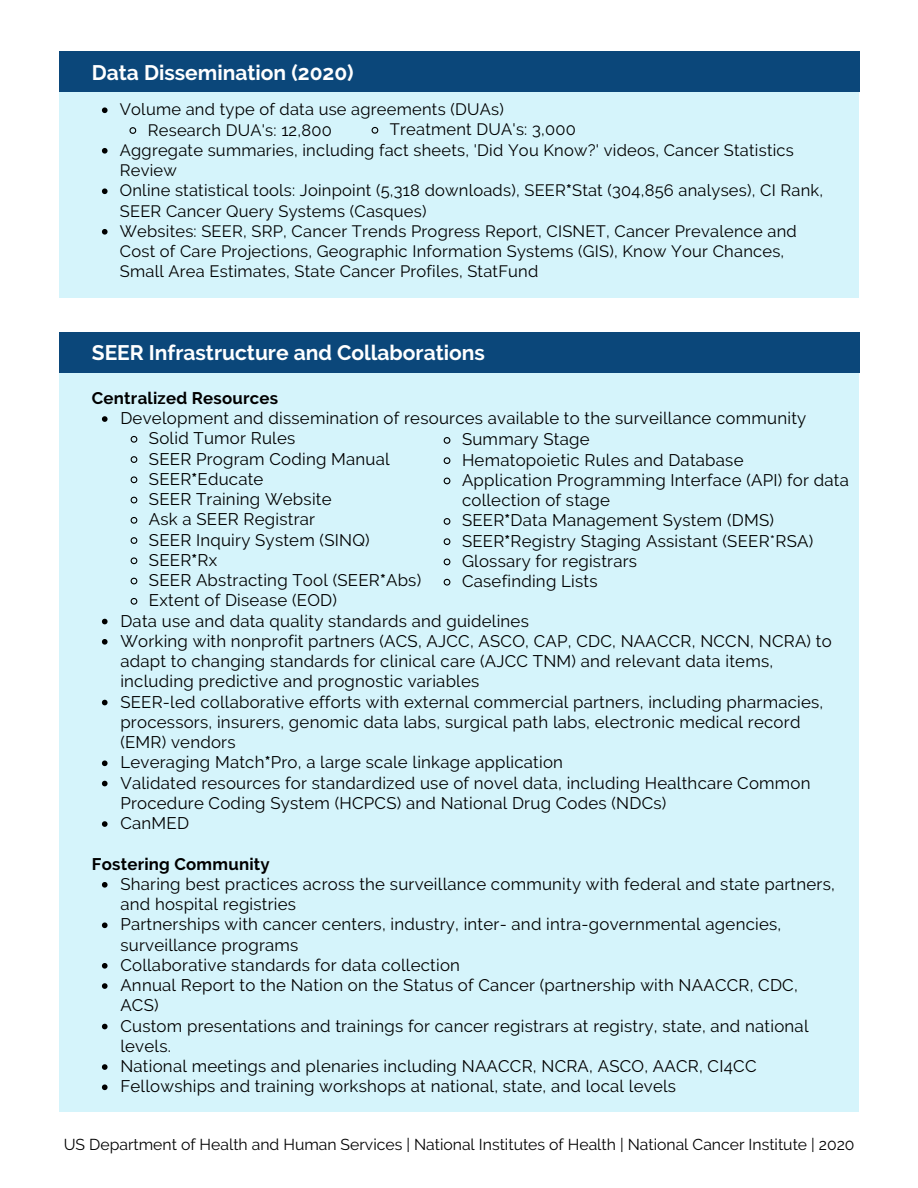
<style>
.page{position:relative;width:918px;height:1188px;background:#fff}
.page>*{position:absolute;margin:0;border:0;box-sizing:border-box;transform-origin:0 0}
.t1{font:700 21px "Raleway";color:#fff}
.t2{font:16.8px/20.2px "Raleway";letter-spacing:.015em;color:#000}
.t3{font:700 16.8px "Raleway";letter-spacing:.015em;color:#000}
.t4{font:16.5px/20.2px "Raleway";letter-spacing:.015em;color:#000}
.t5{font:15.75px "Raleway";color:#000}
.s1{font-weight:700}
</style>
<div class="page">
<div style="left:59px;top:52px;width:800px;height:40px;background:#0b477a"></div>
<div style="left:59px;top:92px;width:800px;height:206px;background:#d5f4fb"></div>
<div style="left:59px;top:337px;width:800px;height:774px;background:#d5f4fb"></div>
<div style="left:59px;top:332px;width:800px;height:41px;background:#0b477a"></div>
<svg style="left:102px;top:107px;width:6px;height:6px"></svg>
<svg style="left:129px;top:127px;width:8px;height:7px"></svg>
<svg style="left:102px;top:148px;width:6px;height:6px"></svg>
<svg style="left:102px;top:188px;width:6px;height:6px"></svg>
<svg style="left:102px;top:229px;width:6px;height:6px"></svg>
<svg style="left:371px;top:126px;width:8px;height:8px"></svg>
<svg style="left:102px;top:416px;width:6px;height:6px"></svg>
<svg style="left:130px;top:436px;width:8px;height:7px"></svg>
<svg style="left:130px;top:456px;width:8px;height:7px"></svg>
<svg style="left:130px;top:476px;width:8px;height:8px"></svg>
<svg style="left:130px;top:496px;width:8px;height:8px"></svg>
<svg style="left:130px;top:517px;width:8px;height:7px"></svg>
<svg style="left:130px;top:537px;width:8px;height:7px"></svg>
<svg style="left:130px;top:557px;width:8px;height:8px"></svg>
<svg style="left:130px;top:577px;width:8px;height:8px"></svg>
<svg style="left:130px;top:598px;width:8px;height:7px"></svg>
<svg style="left:102px;top:619px;width:6px;height:5px"></svg>
<svg style="left:102px;top:639px;width:6px;height:6px"></svg>
<svg style="left:102px;top:700px;width:6px;height:5px"></svg>
<svg style="left:102px;top:760px;width:6px;height:6px"></svg>
<svg style="left:102px;top:781px;width:6px;height:5px"></svg>
<svg style="left:102px;top:821px;width:6px;height:6px"></svg>
<svg style="left:102px;top:882px;width:6px;height:6px"></svg>
<svg style="left:102px;top:922px;width:6px;height:6px"></svg>
<svg style="left:102px;top:963px;width:6px;height:6px"></svg>
<svg style="left:102px;top:983px;width:6px;height:6px"></svg>
<svg style="left:102px;top:1024px;width:6px;height:5px"></svg>
<svg style="left:102px;top:1064px;width:6px;height:6px"></svg>
<svg style="left:102px;top:1084px;width:6px;height:6px"></svg>
<svg style="left:443px;top:437px;width:8px;height:7px"></svg>
<svg style="left:443px;top:457px;width:8px;height:7px"></svg>
<svg style="left:443px;top:477px;width:8px;height:8px"></svg>
<svg style="left:443px;top:518px;width:8px;height:7px"></svg>
<svg style="left:443px;top:538px;width:8px;height:7px"></svg>
<svg style="left:443px;top:558px;width:8px;height:8px"></svg>
<svg style="left:443px;top:578px;width:8px;height:8px"></svg>
<p class="t1" style="left:92px;top:60px;width:263px">Data Dissemination (2020)</p>
<p class="t4" style="left:120px;top:99px;width:385px">Volume and type of data use agreements (DUAs)</p>
<p class="t4" style="left:148px;top:120px;width:185px">Research DUA's: 12,800</p>
<p class="t4" style="left:120px;top:119px;width:676px;text-indent:270px">Treatment DUA's: 3,000<br>Aggregate summaries, including fact sheets, 'Did You Know?' videos, Cancer Statistics<br>Review</p>
<p class="t4" style="left:120px;top:180px;width:705px">Online statistical tools: Joinpoint (5,318 downloads), SEER<span class="s1">*</span>Stat (304,856 analyses), CI Rank,<br>SEER Cancer Query Systems (Casques)</p>
<p class="t4" style="left:120px;top:221px;width:678px">Websites: SEER, SRP, Cancer Trends Progress Report, CISNET, Cancer Prevalence and<br>Cost of Care Projections, Geographic Information Systems (GIS), Know Your Chances,<br>Small Area Estimates, State Cancer Profiles, StatFund</p>
<p class="t1" style="left:92px;top:341px;width:395px">SEER Infrastructure and Collaborations</p>
<p class="t3" style="left:92px;top:388px;width:188px">Centralized Resources</p>
<p class="t2" style="left:120px;top:408px;width:687px">Development and dissemination of resources available to the surveillance community</p>
<p class="t2" style="left:149px;top:428px;width:148px">Solid Tumor Rules</p>
<p class="t2" style="left:149px;top:449px;width:242px">SEER Program Coding Manual</p>
<p class="t2" style="left:149px;top:469px;width:116px">SEER<span class="s1">*</span>Educate</p>
<p class="t2" style="left:149px;top:489px;width:184px">SEER Training Website</p>
<p class="t2" style="left:149px;top:509px;width:168px">Ask a SEER Registrar</p>
<p class="t2" style="left:149px;top:530px;width:222px">SEER Inquiry System (SINQ)</p>
<p class="t2" style="left:149px;top:550px;width:70px">SEER<span class="s1">*</span>Rx</p>
<p class="t2" style="left:149px;top:570px;width:274px">SEER Abstracting Tool (SEER<span class="s1">*</span>Abs)</p>
<p class="t2" style="left:149px;top:590px;width:190px">Extent of Disease (EOD)</p>
<p class="t2" style="left:120px;top:611px;width:410px">Data use and data quality standards and guidelines</p>
<p class="t2" style="left:120px;top:631px;width:713px">Working with nonprofit partners (ACS, AJCC, ASCO, CAP, CDC, NAACCR, NCCN, NCRA) to adapt to changing standards for clinical care (AJCC TNM) and relevant data items, including predictive and prognostic variables</p>
<p class="t2" style="left:120px;top:692px;width:705px">SEER-led collaborative efforts with external commercial partners, including pharmacies, processors, insurers, genomic data labs, surgical path labs, electronic medical record (EMR) vendors</p>
<p class="t2" style="left:120px;top:752px;width:444px">Leveraging Match<span class="s1">*</span>Pro, a large scale linkage application</p>
<p class="t2" style="left:120px;top:773px;width:692px">Validated resources for standardized use of novel data, including Healthcare Common<br>Procedure Coding System (HCPCS) and National Drug Codes (NDCs)</p>
<p class="t2" style="left:120px;top:813px;width:70px">CanMED</p>
<p class="t2" style="left:462px;top:429px;width:129px">Summary Stage</p>
<p class="t2" style="left:462px;top:450px;width:283px">Hematopoietic Rules and Database</p>
<p class="t2" style="left:462px;top:470px;width:388px">Application Programming Interface (API) for data collection of stage</p>
<p class="t2" style="left:462px;top:510px;width:314px">SEER<span class="s1">*</span>Data Management System (DMS)</p>
<p class="t2" style="left:462px;top:531px;width:353px">SEER<span class="s1">*</span>Registry Staging Assistant (SEER*RSA)</p>
<p class="t2" style="left:462px;top:551px;width:177px">Glossary for registrars</p>
<p class="t2" style="left:462px;top:571px;width:137px">Casefinding Lists</p>
<p class="t3" style="left:92px;top:854px;width:180px">Fostering Community</p>
<p class="t2" style="left:120px;top:874px;width:716px">Sharing best practices across the surveillance community with federal and state partners, and hospital registries</p>
<p class="t2" style="left:120px;top:914px;width:663px">Partnerships with cancer centers, industry, inter- and intra-governmental agencies, surveillance programs</p>
<p class="t2" style="left:120px;top:955px;width:341px">Collaborative standards for data collection</p>
<p class="t2" style="left:120px;top:975px;width:679px">Annual Report to the Nation on the Status of Cancer (partnership with NAACCR, CDC,<br>ACS)</p>
<p class="t2" style="left:120px;top:1016px;width:690px">Custom presentations and trainings for cancer registrars at registry, state, and national levels.</p>
<p class="t2" style="left:120px;top:1056px;width:638px">National meetings and plenaries including NAACCR, NCRA, ASCO, AACR, CI4CC</p>
<p class="t2" style="left:120px;top:1076px;width:557px">Fellowships and training workshops at national, state, and local levels</p>
<p class="t5" style="left:64px;top:1135px;width:792px">US Department of Health and Human Services | National Institutes of Health | National Cancer Institute | 2020</p>
</div>
